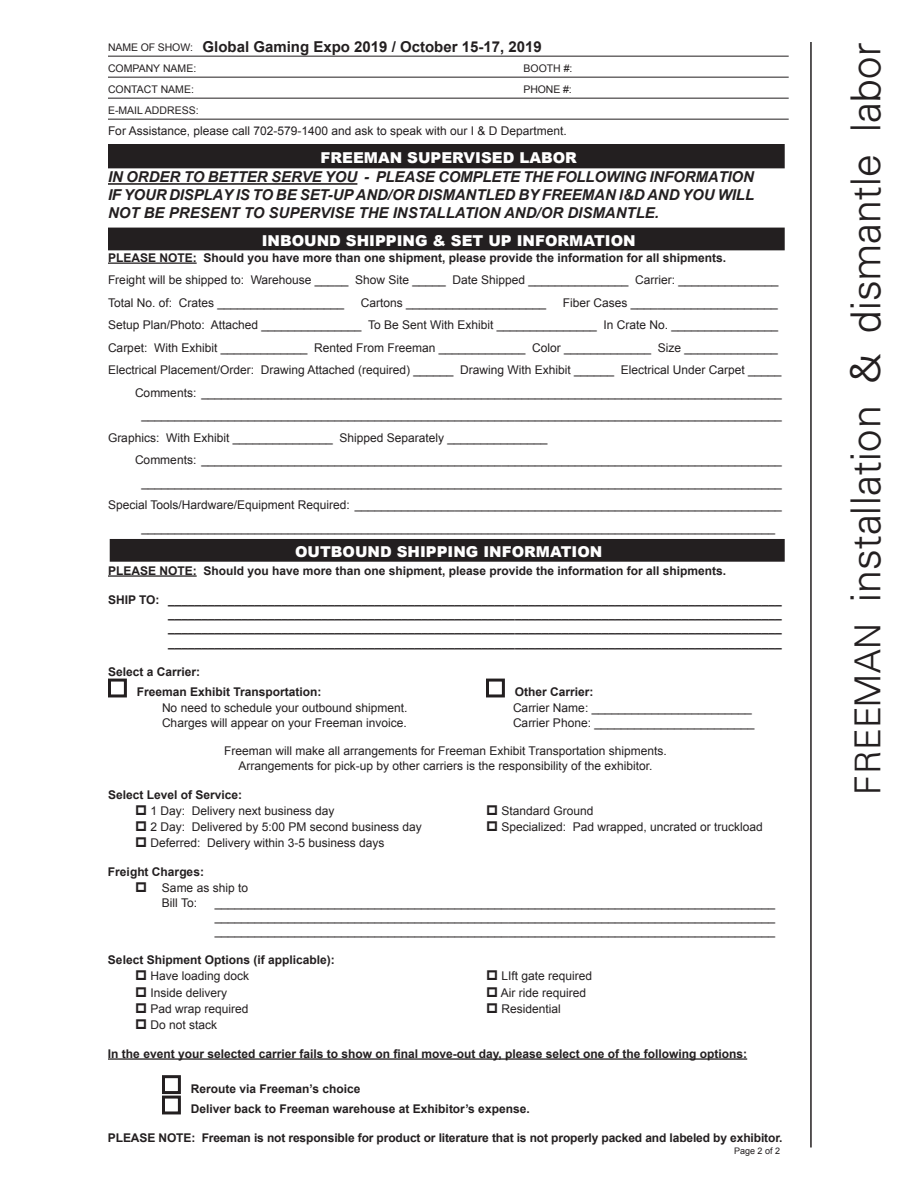
<style>
.page{position:relative;width:918px;height:1188px;background:#fff}
.page>*{position:absolute;margin:0;border:0;box-sizing:border-box;transform-origin:0 0}
.t1{font:300 45px "Univers";color:#231f20}
.t2{font:italic 700 15px/18px "Arial";color:#231f20;text-align:justify}
.t3{font:900 15px "Arial";color:#fff}
.t4{font:700 15px "Arial";color:#231f20}
.t5{font:12px/14.4px "Arial";color:#231f20}
.t6{font:700 12px/14.4px "Arial";color:#231f20}
.t7{font:10.5px/21px "Arial";color:#231f20}
.t8{font:9px "Arial";color:#231f20}
.s1{font-size:39px}
</style>
<div class="page">
<hr style="left:108px;top:183px;width:249px;height:2px;background:#231f20">
<div style="left:109px;top:145px;width:675px;height:23px;background:#231f20"></div>
<div style="left:108px;top:144px;width:677px;height:24px;border:2px solid #231f20"></div>
<hr style="left:810px;top:42px;width:2px;height:1105px;background:#231f20">
<hr style="left:108px;top:56px;width:681px;height:1px;background:#231f20">
<hr style="left:108px;top:77px;width:681px;height:1px;background:#231f20">
<hr style="left:108px;top:98px;width:681px;height:1px;background:#231f20">
<hr style="left:108px;top:119px;width:681px;height:1px;background:#231f20">
<div style="left:110px;top:540px;width:674px;height:21px;background:#231f20"></div>
<div style="left:110px;top:539px;width:675px;height:23px;border:2px solid #231f20"></div>
<div style="left:109px;top:228px;width:675px;height:22px;background:#231f20"></div>
<hr style="left:108px;top:263px;width:89px;height:1px;background:#231f20">
<hr style="left:108px;top:575px;width:89px;height:2px;background:#231f20">
<hr style="left:108px;top:1058px;width:639px;height:2px;background:#231f20">
<div style="left:108px;top:679px;width:19px;height:18px;border:3px solid #231f20"></div>
<div style="left:486px;top:679px;width:19px;height:18px;border:3px solid #231f20"></div>
<div style="left:162px;top:1075px;width:19px;height:19px;border:3px solid #231f20"></div>
<div style="left:162px;top:1096px;width:19px;height:18px;border:3px solid #231f20"></div>
<p class="t4" style="left:202px;top:37px;width:341px">Global Gaming Expo 2019 / October 15-17, 2019</p>
<p class="t7" style="left:108px;top:37px;width:90px">NAME OF SHOW:<br>COMPANY NAME:</p>
<p class="t7" style="left:523px;top:58px;width:51px">BOOTH #:</p>
<p class="t7" style="left:108px;top:79px;width:87px">CONTACT NAME:</p>
<p class="t7" style="left:523px;top:79px;width:50px">PHONE #:</p>
<p class="t7" style="left:108px;top:100px;width:92px">E-MAIL ADDRESS:</p>
<p class="t5" style="left:108px;top:124px;width:460px">For Assistance, please call 702-579-1400 and ask to speak with our I &amp; D Department.</p>
<p class="t3" style="left:321px;top:146px;width:258px">FREEMAN SUPERVISED LABOR</p>
<p class="t2" style="left:108px;top:169px;width:648px">IN ORDER TO BETTER SERVE YOU - PLEASE COMPLETE THE FOLLOWING INFORMATION IF YOUR DISPLAY IS TO BE SET-UP AND/OR DISMANTLED BY FREEMAN I&amp;D AND YOU WILL NOT BE PRESENT TO SUPERVISE THE INSTALLATION AND/OR DISMANTLE.</p>
<p class="t3" style="left:262px;top:230px;width:375px">INBOUND SHIPPING &amp; SET UP INFORMATION</p>
<p class="t6" style="left:108px;top:251px;width:620px">PLEASE NOTE: Should you have more than one shipment, please provide the information for all shipments.</p>
<p class="t5" style="left:108px;top:269px;width:672px;line-height:22.5px">Freight will be shipped to: Warehouse _____ Show Site _____ Date Shipped _______________ Carrier: _______________<br>Total No. of: Crates ___________________</p>
<p class="t5" style="left:361px;top:296px;width:187px">Cartons _____________________</p>
<p class="t5" style="left:563px;top:296px;width:216px">Fiber Cases ______________________</p>
<p class="t5" style="left:108px;top:318px;width:672px">Setup Plan/Photo: Attached _______________ To Be Sent With Exhibit _______________ In Crate No. ________________</p>
<p class="t5" style="left:108px;top:341px;width:671px">Carpet: With Exhibit _____________ Rented From Freeman _____________ Color _____________ Size ______________</p>
<p class="t5" style="left:108px;top:363px;width:675px">Electrical Placement/Order: Drawing Attached (required) ______ Drawing With Exhibit ______ Electrical Under Carpet _____</p>
<p class="t5" style="left:135px;top:386px;width:648px">Comments: _______________________________________________________________________________________</p>
<p class="t5" style="left:141px;top:408px;width:642px">________________________________________________________________________________________________</p>
<p class="t5" style="left:108px;top:431px;width:441px">Graphics: With Exhibit _______________ Shipped Separately _______________</p>
<p class="t5" style="left:135px;top:453px;width:648px">Comments: _______________________________________________________________________________________</p>
<p class="t5" style="left:141px;top:476px;width:642px">________________________________________________________________________________________________</p>
<p class="t5" style="left:108px;top:498px;width:675px">Special Tools/Hardware/Equipment Required: ________________________________________________________________</p>
<p class="t5" style="left:141px;top:521px;width:635px">_______________________________________________________________________________________________</p>
<p class="t6" style="left:108px;top:564px;width:620px">PLEASE NOTE: Should you have more than one shipment, please provide the information for all shipments.</p>
<p class="t6" style="left:168px;top:593px;width:615px;text-align:justify;text-indent:-60px">SHIP TO: ____________________________________________________________________________________________ ____________________________________________________________________________________________ ____________________________________________________________________________________________ ____________________________________________________________________________________________</p>
<p class="t6" style="left:137px;top:662px;width:186px;line-height:20.4px;text-indent:-29px">Select a Carrier:<br>Freeman Exhibit Transportation:</p>
<p class="t3" style="left:295px;top:541px;width:309px">OUTBOUND SHIPPING INFORMATION</p>
<p class="t6" style="left:515px;top:685px;width:80px">Other Carrier:</p>
<p class="t5" style="left:162px;top:701px;width:247px">No need to schedule your outbound shipment.</p>
<p class="t5" style="left:513px;top:701px;width:240px">Carrier Name: ________________________</p>
<p class="t5" style="left:162px;top:715px;width:246px">Charges will appear on your Freeman invoice.</p>
<p class="t5" style="left:513px;top:715px;width:243px">Carrier Phone: ________________________</p>
<p class="t5" style="left:224px;top:744px;width:444px;text-align:center">Freeman will make all arrangements for Freeman Exhibit Transportation shipments.<br>Arrangements for pick-up by other carriers is the responsibility of the exhibitor.</p>
<p class="t6" style="left:108px;top:788px;width:136px">Select Level of Service:</p>
<p class="t5" style="left:150px;top:803px;width:186px">1 Day: Delivery next business day</p>
<p class="t5" style="left:501px;top:803px;width:94px">Standard Ground</p>
<p class="t5" style="left:150px;top:820px;width:273px">2 Day: Delivered by 5:00 PM second business day</p>
<p class="t5" style="left:501px;top:820px;width:263px">Specialized: Pad wrapped, uncrated or truckload</p>
<p class="t5" style="left:150px;top:836px;width:236px">Deferred: Delivery within 3-5 business days</p>
<p class="t6" style="left:108px;top:865px;width:98px">Freight Charges:</p>
<p class="t5" style="left:162px;top:881px;width:88px">Same as ship to<br>Bill To:</p>
<p class="t5" style="left:215px;top:895px;width:562px;text-align:justify">____________________________________________________________________________________ ____________________________________________________________________________________ ____________________________________________________________________________________</p>
<p class="t6" style="left:108px;top:953px;width:228px">Select Shipment Options (if applicable):</p>
<p class="t5" style="left:150px;top:969px;width:100px">Have loading dock</p>
<p class="t5" style="left:501px;top:969px;width:92px">LIft gate required</p>
<p class="t5" style="left:150px;top:985px;width:78px">Inside delivery</p>
<p class="t5" style="left:501px;top:985px;width:87px">Air ride required</p>
<p class="t5" style="left:150px;top:1001px;width:100px">Pad wrap required</p>
<p class="t5" style="left:501px;top:1001px;width:61px">Residential</p>
<p class="t5" style="left:150px;top:1018px;width:68px">Do not stack</p>
<p class="t6" style="left:108px;top:1047px;width:641px">In the event your selected carrier fails to show on final move-out day, please select one of the following options:</p>
<p class="t6" style="left:191px;top:1079px;width:340px;line-height:20.4px">Reroute via Freeman’s choice<br>Deliver back to Freeman warehouse at Exhibitor’s expense.</p>
<p class="t6" style="left:108px;top:1131px;width:676px">PLEASE NOTE: Freeman is not responsible for product or literature that is not properly packed and labeled by exhibitor.</p>
<p class="t8" style="left:734px;top:1145px;width:48px">Page 2 of 2</p>
<h1 class="t1" style="left:841px;top:795px;width:754px;rotate:-90deg"><span class="s1">FREEMAN</span> installation &amp; dismantle labor</h1>
</div>
